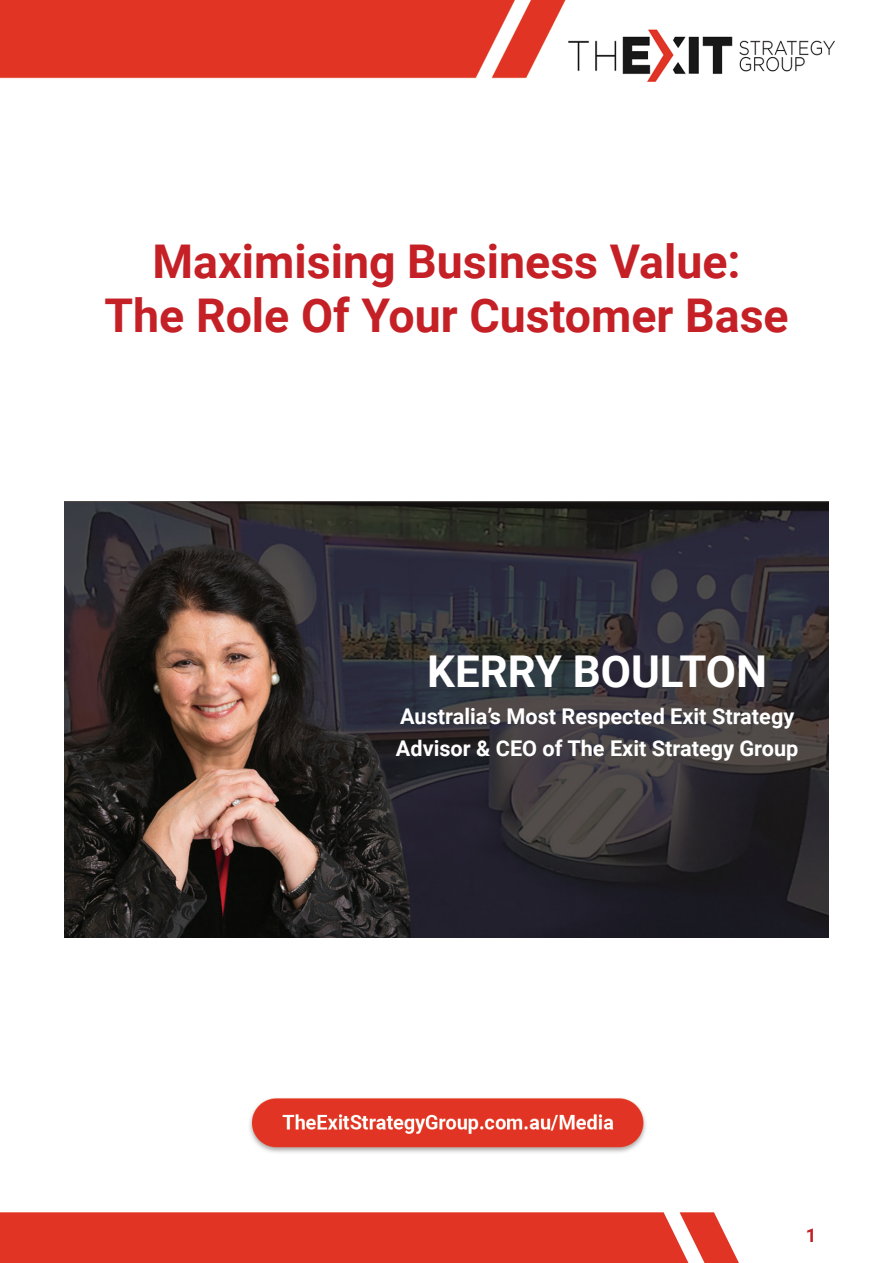
<style>
.page{position:relative;width:893px;height:1263px;background:#fff}
.page>*{position:absolute;margin:0;border:0;box-sizing:border-box;transform-origin:0 0}
.Heading{font:700 46.5px/54px "Roboto";color:#c42026;text-align:center}
.Heading-2{font:700 43.95px "Roboto";color:#fff}
.Heading-3{font:700 21.75px/31.5px "Roboto";color:#fff}
.t1{font:700 18.75px "Roboto";color:#c42026}
</style>
<div class="page">
<div style="left:0;top:1212px;width:739px;height:51px;background:#e13425"></div>
<img style="left:0;top:0;width:835px;height:1153px">
<img style="left:65px;top:502px;width:763px;height:435px">
<p class="Heading" style="left:104px;top:232px;width:686px">Maximising Business Value:<br>The Role Of Your Customer Base</p>
<p class="Heading-2" style="left:427px;top:640px;width:341px">KERRY BOULTON</p>
<p class="Heading-3" style="left:396px;top:700px;width:404px">Australia’s Most Respected Exit Strategy<br>Advisor &amp; CEO of The Exit Strategy Group</p>
<p class="t1" style="left:806px;top:1222px;width:12px">1</p>
</div>
